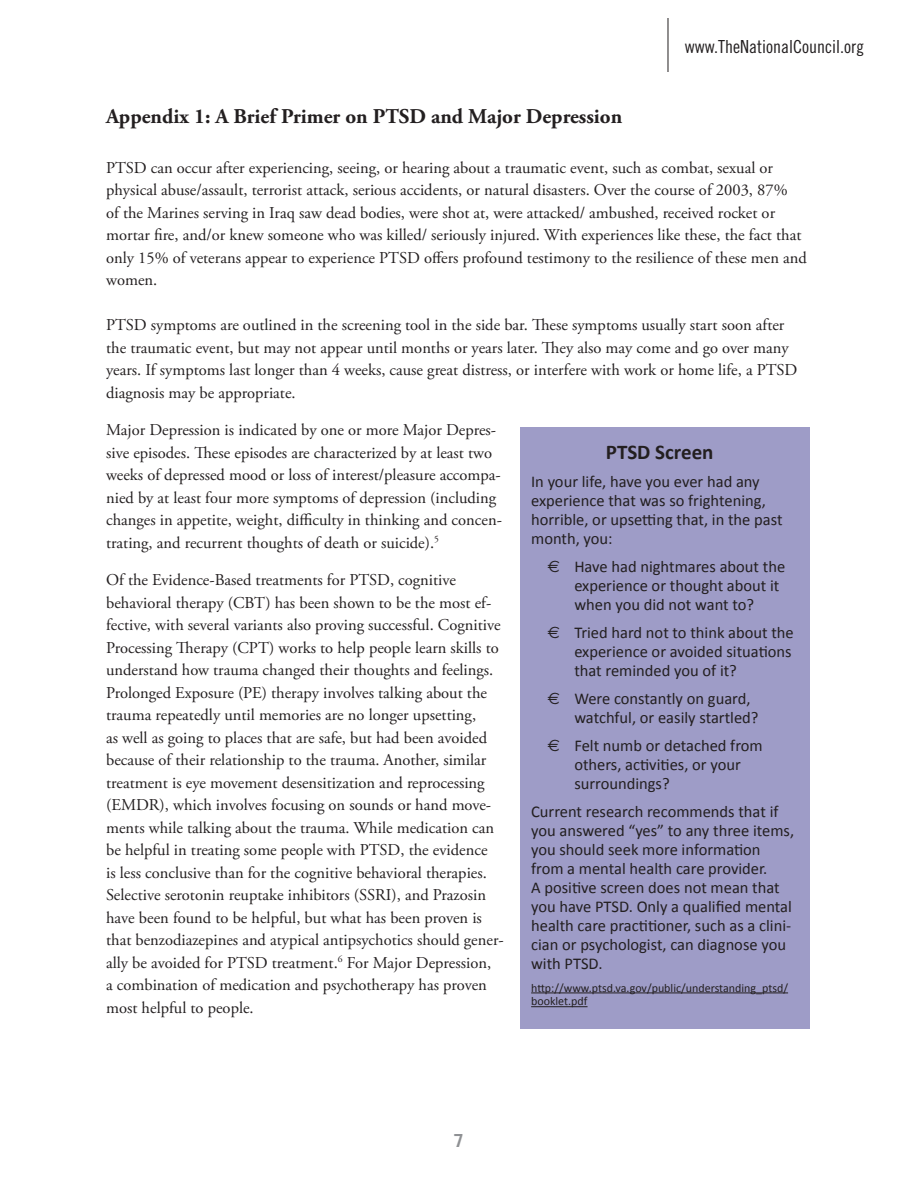
<style>
.page{position:relative;width:918px;height:1188px;background:#fff}
.page>*{position:absolute;margin:0;border:0;box-sizing:border-box;transform-origin:0 0}
.t1{font:700 21px "Adobe Garamond Pro";color:#231f20}
.t2{font:700 21px "Calibri";color:#231f20}
.t3{font:18px "Trade Gothic LT Std Cn 18";color:#231f20}
.t4{font:700 18px "Trade Gothic LT Std";color:#8f9194}
.t5{font:16.5px/22.5px "Adobe Garamond Pro";color:#231f20}
.t6{font:16.5px/18.9px "Calibri";color:#231f20}
.t7{font:12px/13.8px "Calibri";color:#231f20}
</style>
<div class="page">
<hr style="left:668px;top:18px;width:1px;height:54px;background:#231f20">
<div style="left:520px;top:427px;width:290px;height:601px;background:#9e9cc7"></div>
<hr style="left:531px;top:993px;width:257px;height:1px;background:#231f20">
<hr style="left:531px;top:1006px;width:57px;height:1px;background:#231f20">
<p class="t3" style="left:685px;top:36px;width:181px">www.TheNationalCouncil.org</p>
<p class="t1" style="left:106px;top:104px;width:518px">Appendix 1: A Brief Primer on PTSD and Major Depression</p>
<p class="t5" style="left:106px;top:157px;width:702px">PTSD can occur after experiencing, seeing, or hearing about a traumatic event, such as combat, sexual or physical abuse/assault, terrorist attack, serious accidents, or natural disasters. Over the course of 2003, 87%<br>of the Marines serving in Iraq saw dead bodies, were shot at, were attacked/ ambushed, received rocket or mortar fire, and/or knew someone who was killed/ seriously injured. With experiences like these, the fact that only 15% of veterans appear to experience PTSD offers profound testimony to the resilience of these men and women.</p>
<p class="t5" style="left:106px;top:314px;width:693px">PTSD symptoms are outlined in the screening tool in the side bar. These symptoms usually start soon after the traumatic event, but may not appear until months or years later. They also may come and go over many years. If symptoms last longer than 4 weeks, cause great distress, or interfere with work or home life, a PTSD diagnosis may be appropriate.</p>
<p class="t5" style="left:106px;top:419px;width:397px">Major Depression is indicated by one or more Major Depres&shy;sive episodes. These episodes are characterized by at least two weeks of depressed mood or loss of interest/pleasure accompa&shy;nied by at least four more symptoms of depression (including changes in appetite, weight, difficulty in thinking and concen&shy;trating, and recurrent thoughts of death or suicide).<sup>5</sup></p>
<p class="t5" style="left:106px;top:569px;width:399px">Of the Evidence-Based treatments for PTSD, cognitive behavioral therapy (CBT) has been shown to be the most ef&shy;fective, with several variants also proving successful. Cognitive Processing Therapy (CPT) works to help people learn skills to understand how trauma changed their thoughts and feelings.<br>Prolonged Exposure (PE) therapy involves talking about the trauma repeatedly until memories are no longer upsetting,<br>as well as going to places that are safe, but had been avoided because of their relationship to the trauma. Another, similar treatment is eye movement desensitization and reprocessing (EMDR), which involves focusing on sounds or hand move&shy;ments while talking about the trauma. While medication can be helpful in treating some people with PTSD, the evidence<br>is less conclusive than for the cognitive behavioral therapies.<br>Selective serotonin reuptake inhibitors (SSRI), and Prazosin have been found to be helpful, but what has been proven is that benzodiazepines and atypical antipsychotics should gener&shy;ally be avoided for PTSD treatment.<sup>6</sup> For Major Depression,<br>a combination of medication and psychotherapy has proven most helpful to people.</p>
<p class="t2" style="left:606px;top:439px;width:109px">PTSD Screen</p>
<p class="t6" style="left:531px;top:472px;width:253px">In your life, have you ever had any experience that was so frightening, horrible, or upsetting that, in the past month, you:</p>
<p class="t6" style="left:574px;top:557px;width:212px">Have had nightmares about the experience or thought about it when you did not want to?</p>
<p class="t6" style="left:574px;top:623px;width:221px">Tried hard not to think about the experience or avoided situations that reminded you of it?</p>
<p class="t6" style="left:574px;top:689px;width:186px">Were constantly on guard, watchful, or easily startled?</p>
<p class="t6" style="left:574px;top:736px;width:190px">Felt numb or detached from others, activities, or your surroundings?</p>
<p class="t6" style="left:531px;top:802px;width:265px">Current research recommends that if you answered “yes” to any three items, you should seek more information from a mental health care provider.<br>A positive screen does not mean that you have PTSD. Only a qualified mental health care practitioner, such as a clini&shy;cian or psychologist, can diagnose you with PTSD.</p>
<p class="t7" style="left:531px;top:981px;width:258px">http://www.ptsd.va.gov/public/understanding_ptsd/ booklet.pdf</p>
<p class="t4" style="left:454px;top:1130px;width:12px">7</p>
</div>
